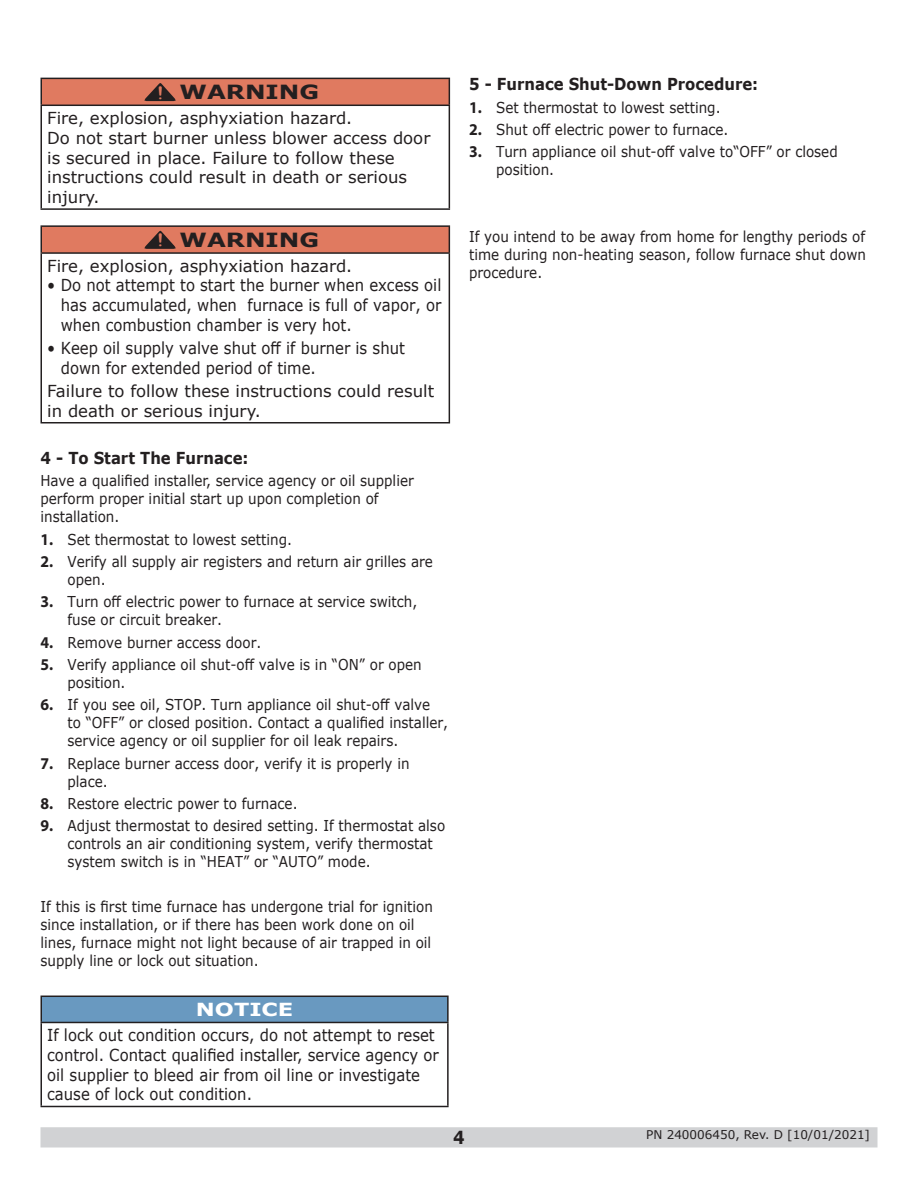
<style>
.page{position:relative;width:918px;height:1188px;background:#fff}
.page>*{position:absolute;margin:0;border:0;box-sizing:border-box;transform-origin:0 0}
.Body_text{font:700 21px "Courier New";color:#e07a60;scale:.9 1}
.t1{font:700 19.5px "Verdana";color:#231f20;scale:1.25 1}
.t2{font:700 18px "Verdana";color:#fff;scale:1.25 1}
.t3{font:700 18px "Verdana";color:#231f20;scale:.9 1}
.Warning_box{font:16.5px/19.8px "Verdana";color:#231f20;scale:.9 1}
.Warning_box-2{font:16.5px/19.8px "Verdana";color:#231f20}
.Sub_Section{font:700 16.5px "Verdana";color:#231f20;scale:.9 1}
.t4{font:15px/18px "Verdana";color:#231f20;scale:.9 1}
.t5{font:12px "Verdana";color:#231f20}
.s1{font-family:"Myriad Pro";font-weight:700;font-size:16.5px}
</style>
<div class="page">
<div style="left:41px;top:996px;width:407px;height:26px;background:#6999c0"></div>
<hr style="left:40px;top:996px;width:409px;height:1px;background:#231f20">
<hr style="left:40px;top:997px;width:2px;height:25px;background:#231f20">
<hr style="left:447px;top:997px;width:2px;height:25px;background:#231f20">
<hr style="left:40px;top:1022px;width:409px;height:1px;background:#231f20">
<hr style="left:40px;top:1023px;width:2px;height:83px;background:#231f20">
<hr style="left:447px;top:1023px;width:2px;height:83px;background:#231f20">
<hr style="left:40px;top:1106px;width:409px;height:1px;background:#231f20">
<div style="left:41px;top:78px;width:408px;height:27px;background:#e07a60"></div>
<hr style="left:40px;top:78px;width:410px;height:1px;background:#231f20">
<hr style="left:40px;top:79px;width:2px;height:26px;background:#231f20">
<svg style="left:449px;top:79px;width:1px;height:26px"></svg>
<hr style="left:40px;top:105px;width:410px;height:1px;background:#231f20">
<hr style="left:40px;top:106px;width:2px;height:102px;background:#231f20">
<hr style="left:449px;top:106px;width:1px;height:102px;background:#231f20">
<hr style="left:40px;top:208px;width:410px;height:2px;background:#231f20">
<svg style="left:144px;top:83px;width:32px;height:19px"></svg>
<div style="left:41px;top:226px;width:408px;height:27px;background:#e07a60"></div>
<hr style="left:40px;top:225px;width:410px;height:2px;background:#231f20">
<hr style="left:40px;top:227px;width:2px;height:25px;background:#231f20">
<svg style="left:449px;top:227px;width:1px;height:25px"></svg>
<hr style="left:40px;top:252px;width:410px;height:2px;background:#231f20">
<hr style="left:40px;top:254px;width:2px;height:168px;background:#231f20">
<hr style="left:449px;top:254px;width:1px;height:168px;background:#231f20">
<hr style="left:40px;top:422px;width:410px;height:2px;background:#231f20">
<svg style="left:144px;top:230px;width:32px;height:19px"></svg>
<div style="left:41px;top:1128px;width:836px;height:19px;background:#d1d2d4"></div>
<div style="left:40px;top:1127px;width:838px;height:21px;border:2px solid #d1d2d4"></div>
<p class="t1" style="left:180px;top:78px;width:113px">WARNING</p>
<p class="Warning_box-2" style="left:47px;top:108px;width:307px">Fire, explosion, asphyxiation hazard.</p>
<p class="Warning_box-2" style="left:47px;top:128px;width:385px">Do not start burner unless blower access door is secured in place. Failure to follow these instructions could result in death or serious injury.</p>
<p class="Body_text" style="left:155px;top:79px;width:14px">!</p>
<p class="t1" style="left:180px;top:226px;width:113px">WARNING</p>
<p class="Warning_box-2" style="left:47px;top:256px;width:307px">Fire, explosion, asphyxiation hazard.</p>
<p class="Warning_box" style="left:61px;top:275px;width:424px;text-align:justify;text-indent:-14px">• Do not attempt to start the burner when excess oil has accumulated, when furnace is full of vapor, or when combustion chamber is very hot.</p>
<p class="Warning_box" style="left:61px;top:338px;width:384px;text-indent:-14px">• Keep oil supply valve shut off if burner is shut down for extended period of time.</p>
<p class="Warning_box-2" style="left:47px;top:381px;width:388px">Failure to follow these instructions could result in death or serious injury.</p>
<p class="Body_text" style="left:155px;top:227px;width:14px">!</p>
<p class="Sub_Section" style="left:40px;top:446px;width:233px">4 - To Start The Furnace:</p>
<p class="t4" style="left:40px;top:472px;width:416px">Have a qualified installer, service agency or oil supplier perform proper initial start up upon completion of installation.</p>
<p class="t4" style="left:40px;top:530px;width:281px"><span class="s1">1.</span> Set thermostat to lowest setting.</p>
<p class="t4" style="left:68px;top:552px;width:408px;text-indent:-27px"><span class="s1">2.</span> Verify all supply air registers and return air grilles are open.</p>
<p class="t4" style="left:68px;top:593px;width:390px;text-indent:-27px"><span class="s1">3.</span> Turn off electric power to furnace at service switch, fuse or circuit breaker.</p>
<p class="t4" style="left:40px;top:633px;width:247px"><span class="s1">4.</span> Remove burner access door.</p>
<p class="t4" style="left:68px;top:655px;width:395px;text-indent:-27px"><span class="s1">5.</span> Verify appliance oil shut-off valve is in “ON” or open position.</p>
<p class="t4" style="left:68px;top:696px;width:425px;text-indent:-27px"><span class="s1">6.</span> If you see oil, STOP. Turn appliance oil shut-off valve<br>to “OFF” or closed position. Contact a qualified installer, service agency or oil supplier for oil leak repairs.</p>
<p class="t4" style="left:68px;top:754px;width:382px;text-indent:-27px"><span class="s1">7.</span> Replace burner access door, verify it is properly in place.</p>
<p class="t4" style="left:40px;top:794px;width:287px"><span class="s1">8.</span> Restore electric power to furnace.</p>
<p class="t4" style="left:68px;top:817px;width:421px;text-indent:-27px"><span class="s1">9.</span> Adjust thermostat to desired setting. If thermostat also controls an air conditioning system, verify thermostat system switch is in “HEAT” or “AUTO” mode.</p>
<p class="t4" style="left:40px;top:897px;width:438px">If this is first time furnace has undergone trial for ignition since installation, or if there has been work done on oil lines, furnace might not light because of air trapped in oil supply line or lock out situation.</p>
<p class="t2" style="left:196px;top:997px;width:79px">NOTICE</p>
<p class="Warning_box" style="left:47px;top:1025px;width:437px">If lock out condition occurs, do not attempt to reset control. Contact qualified installer, service agency or oil supplier to bleed air from oil line or investigate cause of lock out condition.</p>
<p class="Sub_Section" style="left:469px;top:73px;width:323px">5 - Furnace Shut-Down Procedure:</p>
<p class="t4" style="left:469px;top:98px;width:281px"><span class="s1">1.</span> Set thermostat to lowest setting.</p>
<p class="t4" style="left:469px;top:120px;width:290px"><span class="s1">2.</span> Shut off electric power to furnace.</p>
<p class="t4" style="left:496px;top:143px;width:381px;text-indent:-27px"><span class="s1">3.</span> Turn appliance oil shut-off valve to“OFF” or closed position.</p>
<p class="t4" style="left:469px;top:228px;width:442px;text-align:justify">If you intend to be away from home for lengthy periods of time during non-heating season, follow furnace shut down procedure.</p>
<p class="t3" style="left:453px;top:1125px;width:14px">4</p>
<p class="t5" style="left:646px;top:1127px;width:225px">PN 240006450, Rev. D [10/01/2021]</p>
</div>
